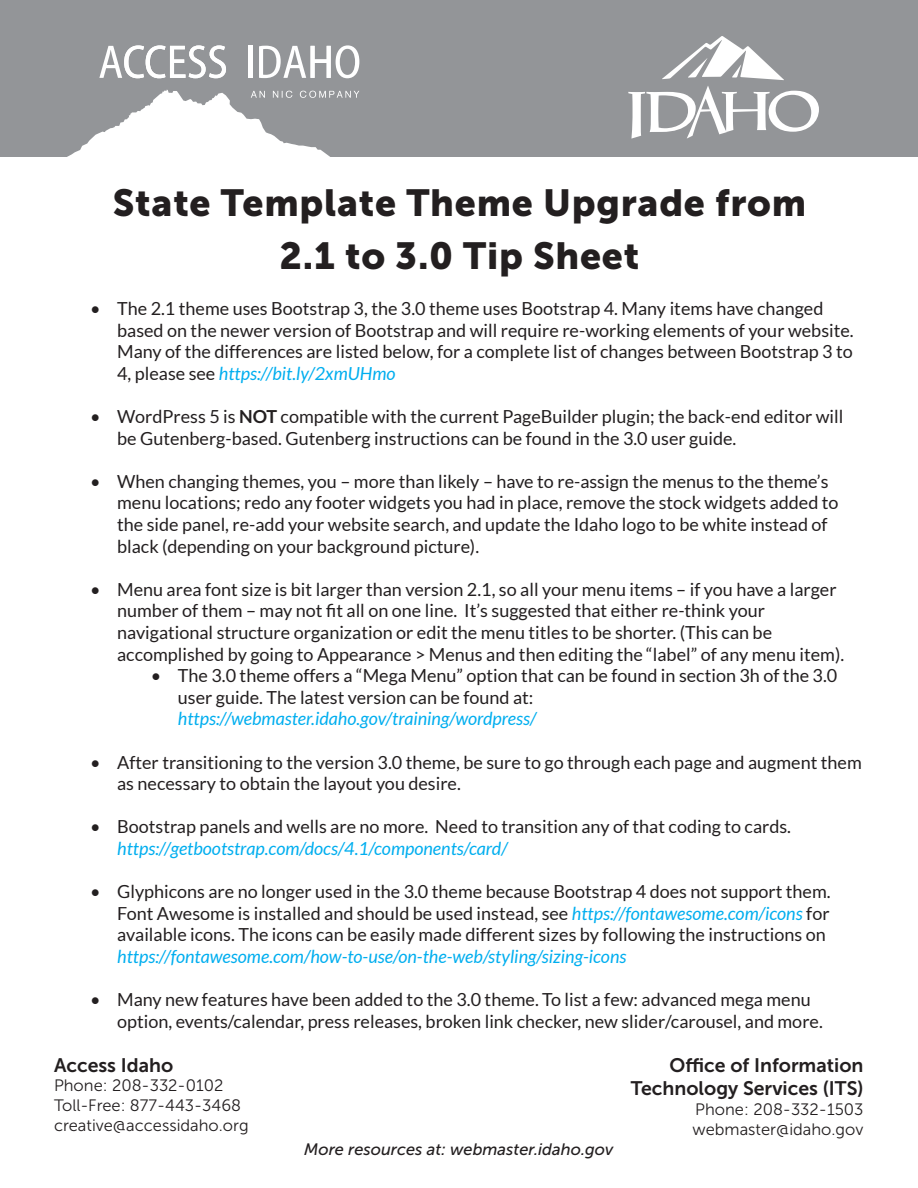
<style>
.page{position:relative;width:918px;height:1188px;background:#fff}
.page>*{position:absolute;margin:0;border:0;box-sizing:border-box;transform-origin:0 0}
.t1{font:37.5px "Museo Sans 900";letter-spacing:.02em;color:#231f20}
.t2{font:19.5px "Museo Sans 700";color:#231f20}
.t3{font:18px/21.6px "Lato";color:#231f20}
.t4{font:16.5px "Museo Sans 300";color:#231f20}
.t5{font:italic 16.5px "Museo Sans 500";color:#231f20}
.s1{font-style:italic;color:#00aeef}
.s2{font-weight:700}
</style>
<div class="page">
<div style="left:0;top:0;width:918px;height:157px;background:#939598"></div>
<svg style="left:99px;top:45px;width:127px;height:33px"></svg>
<div style="left:248px;top:46px;width:5px;height:32px;background:#fff"></div>
<svg style="left:259px;top:45px;width:100px;height:33px"></svg>
<svg style="left:67px;top:90px;width:292px;height:67px"></svg>
<svg style="left:662px;top:36px;width:122px;height:44px"></svg>
<svg style="left:628px;top:86px;width:191px;height:53px"></svg>
<p class="t1" style="left:113px;top:182px;width:695px">State Template Theme Upgrade from</p>
<p class="t1" style="left:280px;top:234px;width:361px">2.1 to 3.0 Tip Sheet</p>
<p class="t3" style="left:117px;top:298px;width:738px;text-indent:-27px">• The 2.1 theme uses Bootstrap 3, the 3.0 theme uses Bootstrap 4. Many items have changed based on the newer version of Bootstrap and will require re-working elements of your website.<br>Many of the differences are listed below, for a complete list of changes between Bootstrap 3 to 4, please see <span class="s1">https://bit.ly/2xmUHmo</span></p>
<p class="t3" style="left:117px;top:406px;width:728px;text-indent:-27px">• WordPress 5 is <span class="s2">NOT</span> compatible with the current PageBuilder plugin; the back-end editor will be Gutenberg-based. Gutenberg instructions can be found in the 3.0 user guide.</p>
<p class="t3" style="left:117px;top:470px;width:723px;text-indent:-27px">• When changing themes, you – more than likely – have to re-assign the menus to the theme’s menu locations; redo any footer widgets you had in place, remove the stock widgets added to the side panel, re-add your website search, and update the Idaho logo to be white instead of black (depending on your background picture).</p>
<p class="t3" style="left:117px;top:578px;width:729px;text-indent:-27px">• Menu area font size is bit larger than version 2.1, so all your menu items – if you have a larger number of them – may not fit all on one line. It’s suggested that either re-think your navigational structure organization or edit the menu titles to be shorter. (This can be accomplished by going to Appearance &gt; Menus and then editing the “label” of any menu item).</p>
<p class="t3" style="left:178px;top:665px;width:661px;text-indent:-27px">• The 3.0 theme offers a “Mega Menu” option that can be found in section 3h of the 3.0 user guide. The latest version can be found at: <span class="s1">https://webmaster.idaho.gov/training/wordpress/</span></p>
<p class="t3" style="left:117px;top:751px;width:746px;text-indent:-27px">• After transitioning to the version 3.0 theme, be sure to go through each page and augment them as necessary to obtain the layout you desire.</p>
<p class="t3" style="left:117px;top:816px;width:675px;text-indent:-27px">• Bootstrap panels and wells are no more. Need to transition any of that coding to cards. <span class="s1">https://getbootstrap.com/docs/4.1/components/card/</span></p>
<p class="t3" style="left:117px;top:881px;width:715px;text-indent:-27px">• Glyphicons are no longer used in the 3.0 theme because Bootstrap 4 does not support them.<br>Font Awesome is installed and should be used instead, see <span class="s1">https://fontawesome.com/icons</span> for available icons. The icons can be easily made different sizes by following the instructions on <span class="s1">https://fontawesome.com/how-to-use/on-the-web/styling/sizing-icons</span></p>
<p class="t3" style="left:117px;top:989px;width:707px;text-indent:-27px">• Many new features have been added to the 3.0 theme. To list a few: advanced mega menu option, events/calendar, press releases, broken link checker, new slider/carousel, and more.</p>
<p class="t2" style="left:54px;top:1054px;width:121px">Access Idaho</p>
<p class="t4" style="left:54px;top:1077px;width:171px">Phone: 208-332-0102</p>
<p class="t4" style="left:54px;top:1097px;width:189px">Toll-Free: 877-443-3468</p>
<p class="t4" style="left:54px;top:1116px;width:196px">creative@accessidaho.org</p>
<p class="t5" style="left:304px;top:1141px;width:311px">More resources at: webmaster.idaho.gov</p>
<p class="t2" style="left:670px;top:1054px;width:195px">Office of Information</p>
<p class="t2" style="left:631px;top:1077px;width:234px">Technology Services (ITS)</p>
<p class="t4" style="left:695px;top:1100px;width:170px">Phone: 208-332-1503</p>
<p class="t4" style="left:693px;top:1120px;width:172px">webmaster@idaho.gov</p>
</div>
